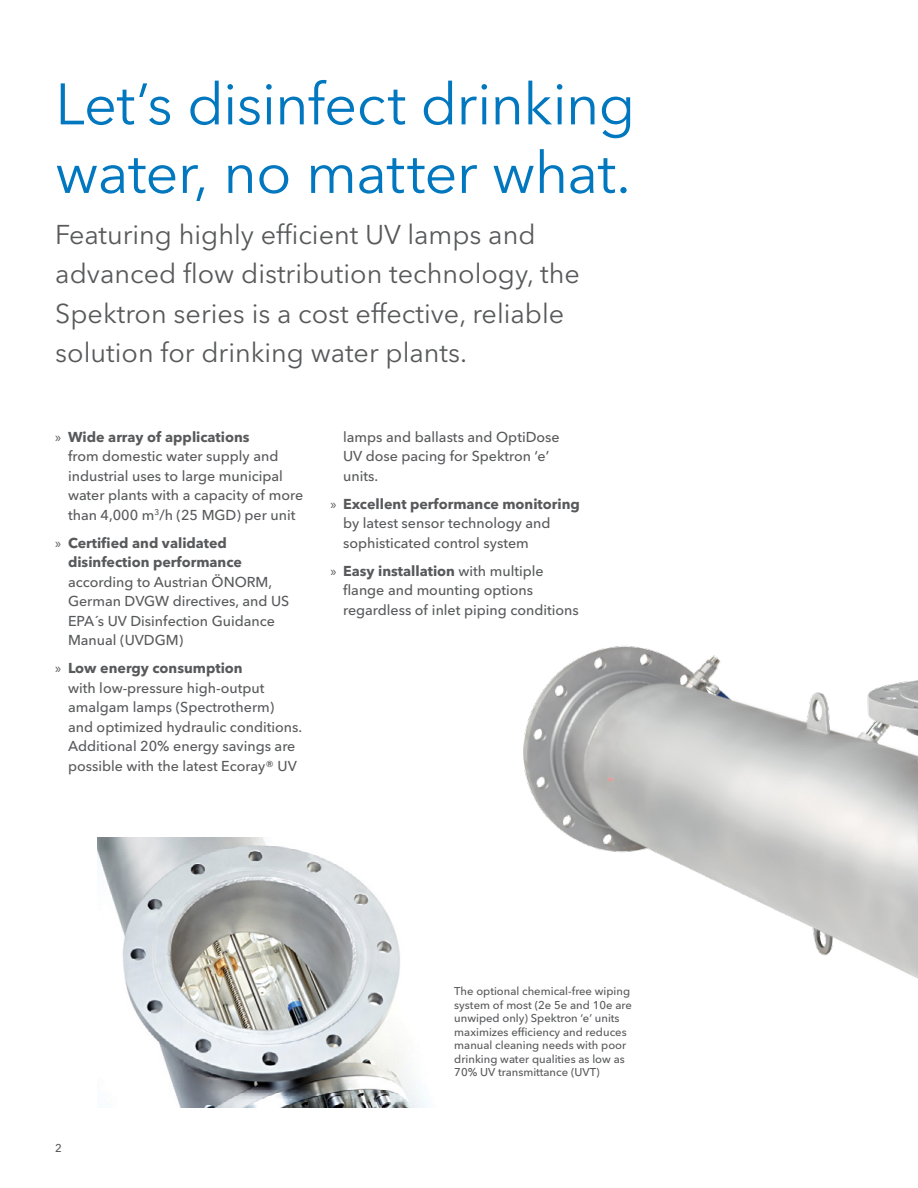
<style>
.page{position:relative;width:918px;height:1188px;background:#fff}
.page>*{position:absolute;margin:0;border:0;box-sizing:border-box;transform-origin:0 0}
.t1{font:57.9px/68.6px "Avenir Next LT Pro";letter-spacing:-.015em;color:#0077be}
.t2{font:27px/39px "Avenir Next LT Pro";color:#58595b}
.t3{font:500 14.25px/19.5px "Avenir Next LT Pro";color:#58595b}
.t4{font:700 14.25px/19.5px "Avenir Next LT Pro";color:#58595b}
.t5{font:500 11.25px/13.5px "Avenir Next LT Pro";color:#58595b}
.s1{font-family:"Myriad Pro";font-weight:400}
.s2{font-weight:700}
</style>
<div class="page">
<img style="left:98px;top:837px;width:328px;height:270px">
<img style="left:523px;top:646px;width:395px;height:333px">
<h1 class="t1" style="left:55px;top:70px;width:581px">Let’s disinfect drinking water, no matter what.</h1>
<h2 class="t2" style="left:55px;top:215px;width:526px">Featuring highly efficient UV lamps and advanced flow distribution technology, the Spektron series is a cost effective, reliable solution for drinking water plants.</h2>
<p class="t3" style="left:68px;top:427px;width:237px;text-indent:-13px"><span class="s1">»</span> <span class="s2">Wide array of applications<br></span>from domestic water supply and industrial uses to large municipal water plants with a capacity of more than 4,000 m<sup>3</sup>/h (25 MGD) per unit</p>
<p class="t4" style="left:68px;top:533px;width:176px;text-indent:-13px"><span class="s1">»</span> Certified and validated disinfection performance</p>
<p class="t3" style="left:68px;top:572px;width:223px">according to Austrian ÖNORM,<br>German DVGW directives, and US<br>EPA´s UV Disinfection Guidance<br>Manual (UVDGM)</p>
<p class="t3" style="left:68px;top:658px;width:236px;text-indent:-13px"><span class="s1">»</span> <span class="s2">Low energy consumption<br></span>with low-pressure high-output amalgam lamps (Spectrotherm) and optimized hydraulic conditions.<br>Additional 20% energy savings are possible with the latest Ecoray® UV</p>
<p class="t3" style="left:343px;top:427px;width:218px">lamps and ballasts and OptiDose<br>UV dose pacing for Spektron ‘e’ units.</p>
<p class="t3" style="left:343px;top:494px;width:238px;text-indent:-13px"><span class="s1">»</span> <span class="s2">Excellent performance monitoring </span>by latest sensor technology and sophisticated control system</p>
<p class="t3" style="left:343px;top:561px;width:237px;text-indent:-13px"><span class="s1">»</span> <span class="s2">Easy installation</span> with multiple flange and mounting options regardless of inlet piping conditions</p>
<p class="t5" style="left:55px;top:1142px;width:8px">2</p>
<p class="t5" style="left:454px;top:985px;width:179px">The optional chemical-free wiping system of most (2e 5e and 10e are unwiped only) Spektron ‘e’ units maximizes efficiency and reduces manual cleaning needs with poor drinking water qualities as low as<br>70% UV transmittance (UVT)</p>
</div>
